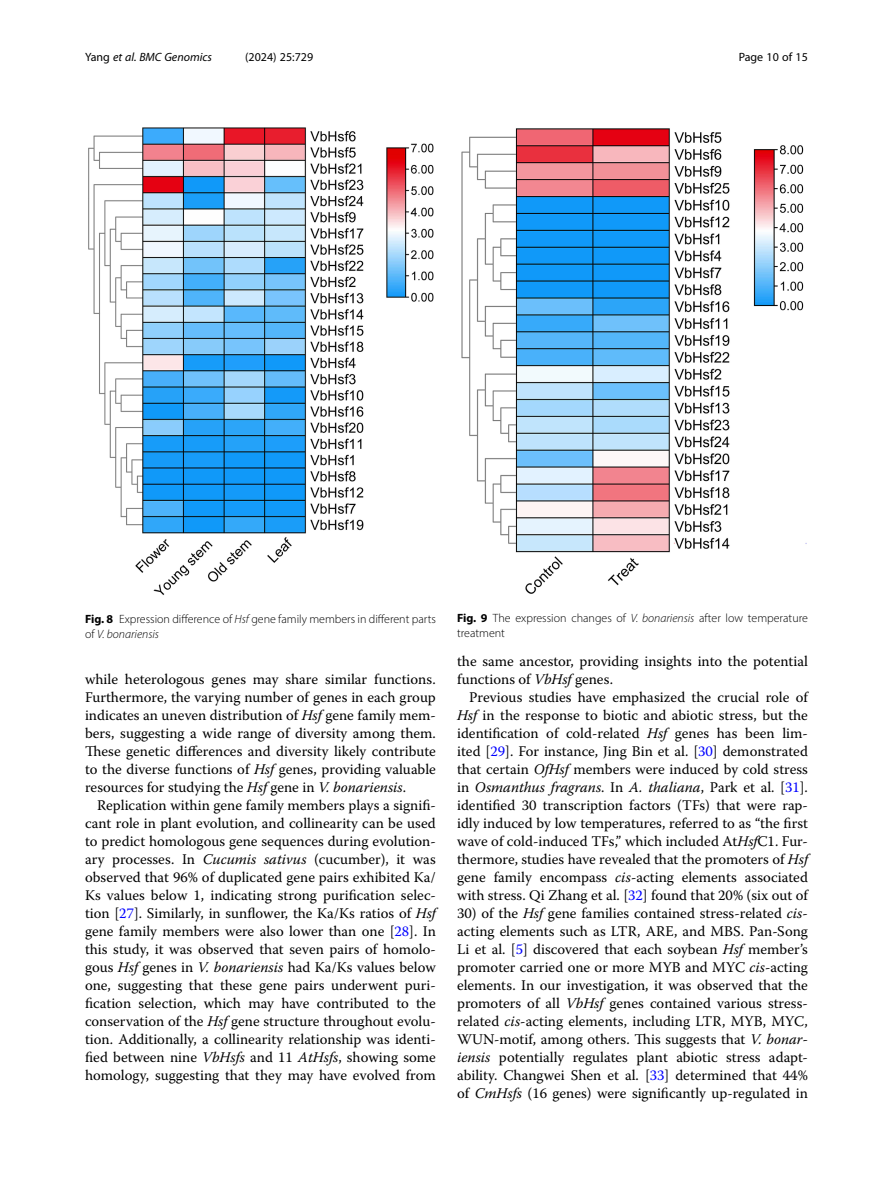
<style>
.page{position:relative;width:893px;height:1191px;background:#fff}
.page>*{position:absolute;margin:0;border:0;box-sizing:border-box;transform-origin:0 0}
.Body_Text_Indent{font:14.7px/18px "Warnock Pro";color:#000;text-align:justify}
.Figure_Caption{font:300 12px/15px "Myriad Pro";color:#000}
.t1{font:12px "Myriad Pro";color:#000}
.t2{font:italic 12px "Myriad Pro";color:#000}
.s1{font-style:normal}
.s2{font-weight:700}
.s3{font-style:italic}
.s4{color:#00f}
</style>
<div class="page">
<img style="left:461px;top:128px;width:346px;height:466px">
<img style="left:88px;top:127px;width:346px;height:468px">
<p class="t2" style="left:85px;top:50px;width:129px"><span class="s1">Yang</span> et al. BMC Genomics</p>
<p class="t1" style="left:245px;top:50px;width:70px">(2024) 25:729</p>
<p class="t1" style="left:739px;top:50px;width:71px">Page 10 of 15</p>
<p class="Figure_Caption" style="left:85px;top:611px;width:352px"><span class="s2">Fig. 8</span> Expression difference of <span class="s3">Hsf</span> gene family members in different parts of <span class="s3">V. bonariensis</span></p>
<p class="Body_Text_Indent" style="left:85px;top:670px;width:352px">while heterologous genes may share similar functions.<br>Furthermore, the varying number of genes in each group indicates an uneven distribution of <span class="s3">Hsf</span> gene family mem&shy;bers, suggesting a wide range of diversity among them.<br>These genetic differences and diversity likely contribute to the diverse functions of <span class="s3">Hsf</span> genes, providing valuable resources for studying the <span class="s3">Hsf</span> gene in <span class="s3">V. bonariensis</span>.</p>
<p class="Body_Text_Indent" style="left:85px;top:796px;width:352px;text-indent:12px">Replication within gene family members plays a signifi&shy;cant role in plant evolution, and collinearity can be used to predict homologous gene sequences during evolution&shy;ary processes. In <span class="s3">Cucumis sativus</span> (cucumber), it was observed that 96% of duplicated gene pairs exhibited Ka/ Ks values below 1, indicating strong purification selec&shy;tion [<span class="s4">27</span>]. Similarly, in sunflower, the Ka/Ks ratios of <span class="s3">Hsf </span>gene family members were also lower than one [<span class="s4">28</span>]. In this study, it was observed that seven pairs of homolo&shy;gous <span class="s3">Hsf</span> genes in <span class="s3">V. bonariensis</span> had Ka/Ks values below one, suggesting that these gene pairs underwent puri&shy;fication selection, which may have contributed to the conservation of the <span class="s3">Hsf</span> gene structure throughout evolu&shy;tion. Additionally, a collinearity relationship was identi&shy;fied between nine <span class="s3">VbHsfs</span> and 11 <span class="s3">AtHsfs</span>, showing some homology, suggesting that they may have evolved from</p>
<p class="Figure_Caption" style="left:457px;top:610px;width:352px"><span class="s2">Fig. 9</span> The expression changes of <span class="s3">V. bonariensis</span> after low temperature treatment</p>
<p class="Body_Text_Indent" style="left:457px;top:652px;width:352px">the same ancestor, providing insights into the potential functions of <span class="s3">VbHsf</span> genes.</p>
<p class="Body_Text_Indent" style="left:457px;top:688px;width:352px;text-indent:12px">Previous studies have emphasized the crucial role of <span class="s3">Hsf</span> in the response to biotic and abiotic stress, but the identification of cold-related <span class="s3">Hsf</span> genes has been lim&shy;ited [<span class="s4">29</span>]. For instance, Jing Bin et al. [<span class="s4">30</span>] demonstrated that certain <span class="s3">OfHsf</span> members were induced by cold stress in <span class="s3">Osmanthus fragrans</span>. In <span class="s3">A. thaliana</span>, Park et al. [<span class="s4">31</span>]. identified 30 transcription factors (TFs) that were rap&shy;idly induced by low temperatures, referred to as “the first wave of cold-induced TFs,” which included At<span class="s3">Hsf</span>C1. Fur&shy;thermore, studies have revealed that the promoters of <span class="s3">Hsf </span>gene family encompass <span class="s3">cis</span>-acting elements associated with stress. Qi Zhang et al. [<span class="s4">32</span>] found that 20% (six out of</p>
<p class="Body_Text_Indent" style="left:457px;top:904px;width:352px">30) of the <span class="s3">Hsf</span> gene families contained stress-related <span class="s3">cis&shy;</span>acting elements such as LTR, ARE, and MBS. Pan-Song Li et al. [<span class="s4">5</span>] discovered that each soybean <span class="s3">Hsf</span> member’s promoter carried one or more MYB and MYC <span class="s3">cis</span>-acting elements. In our investigation, it was observed that the promoters of all <span class="s3">VbHsf</span> genes contained various stress&shy;related <span class="s3">cis</span>-acting elements, including LTR, MYB, MYC, WUN-motif, among others. This suggests that <span class="s3">V. bonar&shy;iensis</span> potentially regulates plant abiotic stress adapt&shy;ability. Changwei Shen et al. [<span class="s4">33</span>] determined that 44% of <span class="s3">CmHsfs</span> (16 genes) were significantly up-regulated in</p>
</div>
